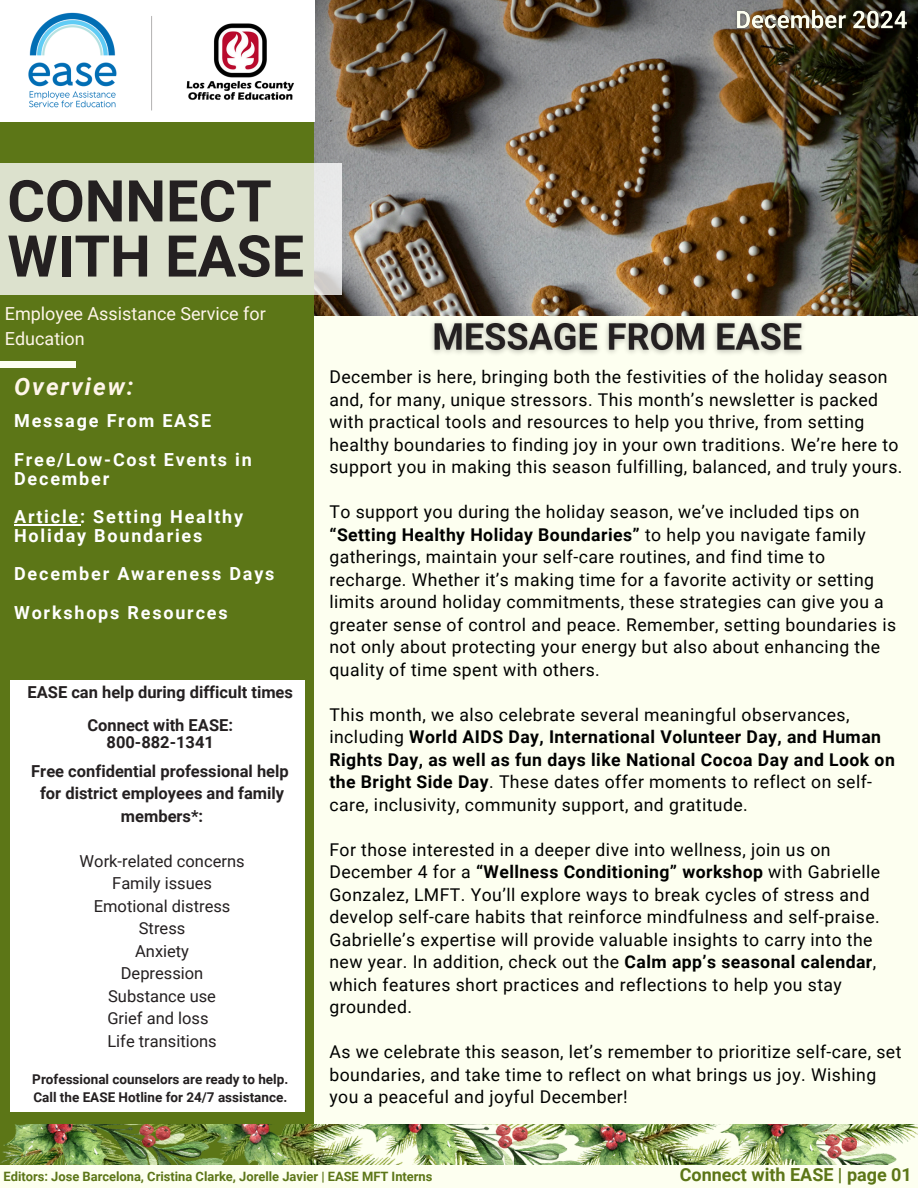
<style>
.page{position:relative;width:918px;height:1188px;background:#fdfff0}
.page>*{position:absolute;margin:0;border:0;box-sizing:border-box;transform-origin:0 0}
.t1{font:700 57.6px/55.2px "Roboto";color:#242021}
.t2{font:italic 700 24px "Roboto";letter-spacing:.08em;color:#fff6ea}
.t3{font:700 18px/19.2px "Roboto";letter-spacing:.1em;color:#fff}
.t4{font:18px/24.8px "Roboto";color:#fff6ea}
.t5{font:700 18px "Roboto";color:#5c7617}
.t6{font:17.55px/22.5px "Roboto";letter-spacing:.025em;color:#000}
.t7{font:700 16.5px/22.5px "Roboto";color:#242021;text-align:center}
.t8{font:16.5px/22.5px "Roboto";color:#242021;text-align:center}
.t9{font:700 13.5px "Roboto";color:#242021}
.t10{font:700 12.9px "Roboto";color:#5c7617}
.s1{font-weight:700}
</style>
<div class="page">
<img style="left:313px;top:0;width:605px;height:316px">
<div style="left:0;top:0;width:313px;height:1164px;background:#5c7617"></div>
<svg style="left:0;top:199px;width:342px;height:96px;background:#dce1ce"></svg>
<div style="left:0;top:361px;width:75px;height:7px;background:#fdfff0"></div>
<div style="left:10px;top:680px;width:295px;height:432px;background:#fff"></div>
<img style="left:0;top:1124px;width:918px;height:41px">
<img style="left:0;top:0;width:364px;height:199px">
<img style="left:728px;top:3px;width:186px;height:34px">
<img style="left:425px;top:314px;width:387px;height:40px">
<hr style="left:14px;top:524px;width:66px;height:1px;background:#fff">
<p class="t1" style="left:7px;top:174px;width:298px">CONNECT<br>WITH EASE</p>
<h4 class="t4" style="left:5px;top:302px;width:262px">Employee Assistance Service for<br>Education</h4>
<p class="t2" style="left:14px;top:373px;width:121px">Overview:</p>
<p class="t3" style="left:14px;top:412px;width:199px">Message From EASE</p>
<h1 class="t3" style="left:14px;top:450px;width:239px">Free/Low-Cost Events in<br>December</h1>
<h5 class="t3" style="left:14px;top:507px;width:230px">Article: Setting Healthy<br>Holiday Boundaries</h5>
<h5 class="t3" style="left:14px;top:565px;width:262px">December Awareness Days</h5>
<h5 class="t3" style="left:14px;top:603px;width:215px">Workshops Resources</h5>
<h4 class="t7" style="left:28px;top:681px;width:267px">EASE can help during difficult times</h4>
<h4 class="t7" style="left:87px;top:717px;width:147px;line-height:16.8px">Connect with EASE:<br>800-882-1341</h4>
<p class="t7" style="left:31px;top:760px;width:259px">Free confidential professional help for district employees and family members*:</p>
<p class="t8" style="left:80px;top:850px;width:166px">Work-related concerns<br>Family issues<br>Emotional distress<br>Stress<br>Anxiety<br>Depression<br>Substance use<br>Grief and loss<br>Life transitions</p>
<h5 class="t9" style="left:32px;top:1071px;width:258px">Professional counselors are ready to help.</h5>
<p class="t9" style="left:33px;top:1089px;width:255px">Call the EASE Hotline for 24/7 assistance.</p>
<h5 class="t6" style="left:329px;top:366px;width:575px">December is here, bringing both the festivities of the holiday season and, for many, unique stressors. This month’s newsletter is packed with practical tools and resources to help you thrive, from setting healthy boundaries to finding joy in your own traditions. We’re here to support you in making this season fulfilling, balanced, and truly yours.</h5>
<h5 class="t6" style="left:329px;top:501px;width:568px">To support you during the holiday season, we’ve included tips on <span class="s1">“Setting Healthy Holiday Boundaries”</span> to help you navigate family gatherings, maintain your self-care routines, and find time to recharge. Whether it’s making time for a favorite activity or setting limits around holiday commitments, these strategies can give you a greater sense of control and peace. Remember, setting boundaries is not only about protecting your energy but also about enhancing the quality of time spent with others.</h5>
<h4 class="t6" style="left:329px;top:704px;width:567px">This month, we also celebrate several meaningful observances, including <span class="s1">World AIDS Day, International Volunteer Day, and Human Rights Day, as well as fun days like National Cocoa Day and Look on the Bright Side Day</span>. These dates offer moments to reflect on self&shy;care, inclusivity, community support, and gratitude.</h4>
<h4 class="t6" style="left:329px;top:839px;width:552px">For those interested in a deeper dive into wellness, join us on December 4 for a <span class="s1">“Wellness Conditioning” workshop</span> with Gabrielle Gonzalez, LMFT. You’ll explore ways to break cycles of stress and develop self-care habits that reinforce mindfulness and self-praise.<br>Gabrielle’s expertise will provide valuable insights to carry into the new year. In addition, check out the <span class="s1">Calm app’s seasonal calendar</span>, which features short practices and reflections to help you stay grounded.</h4>
<h4 class="t6" style="left:329px;top:1041px;width:574px">As we celebrate this season, let’s remember to prioritize self-care, set boundaries, and take time to reflect on what brings us joy. Wishing you a peaceful and joyful December!</h4>
<h5 class="t10" style="left:4px;top:1169px;width:430px">Editors: Jose Barcelona, Cristina Clarke, Jorelle Javier | EASE MFT Interns</h5>
<h3 class="t5" style="left:680px;top:1164px;width:234px">Connect with EASE | page 01</h3>
</div>
